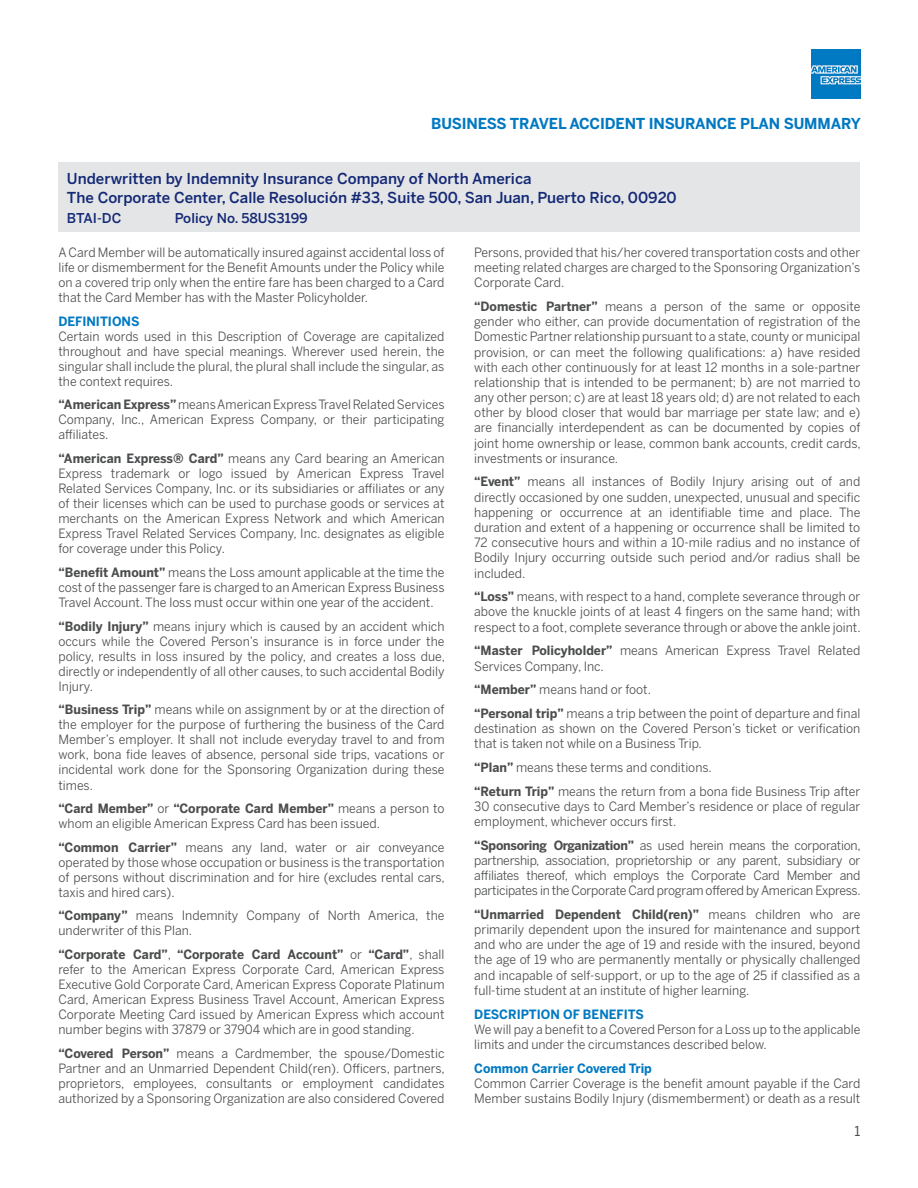
<style>
.page{position:relative;width:918px;height:1188px;background:#fff}
.page>*{position:absolute;margin:0;border:0;box-sizing:border-box;transform-origin:0 0}
.t1{font:500 15px "Benton Sans";color:#142975}
.t2{font:700 15px "Benton Sans";letter-spacing:-.01em;color:#0079c2}
.t3{font:500 13.5px "Benton Sans";color:#142975}
.t4{font:13.5px "Benton Sans";color:#4b4c4d}
.t5{font:12.75px/15px "Benton Sans";color:#4b4c4d;text-align:justify;scale:.96 1}
.subtitulo_1{font:700 12.75px "Benton Sans";color:#0079c2;scale:.96 1}
.subtitulo_2{font:700 12.75px "Benton Sans";color:#0079c2;scale:.96 1}
.s1{font-weight:700}
</style>
<div class="page">
<div style="left:58px;top:162px;width:802px;height:69px;background:#e4e5e7"></div>
<img style="left:811px;top:50px;width:49px;height:49px">
<p class="t2" style="left:431px;top:114px;width:431px">BUSINESS TRAVEL ACCIDENT INSURANCE PLAN SUMMARY</p>
<p class="t1" style="left:67px;top:169px;width:466px">Underwritten by Indemnity Insurance Company of North America</p>
<p class="t1" style="left:67px;top:189px;width:611px">The Corporate Center, Calle Resolución #33, Suite 500, San Juan, Puerto Rico, 00920</p>
<p class="t3" style="left:67px;top:210px;width:56px">BTAI-DC</p>
<p class="t3" style="left:175px;top:210px;width:134px">Policy No. 58US3199</p>
<p class="t5" style="left:58px;top:245px;width:404px">A Card Member will be automatically insured against accidental loss of life or dismemberment for the Benefit Amounts under the Policy while on a covered trip only when the entire fare has been charged to a Card that the Card Member has with the Master Policyholder.</p>
<p class="subtitulo_1" style="left:58px;top:313px;width:86px">DEFINITIONS</p>
<p class="t5" style="left:58px;top:328px;width:404px">Certain words used in this Description of Coverage are capitalized throughout and have special meanings. Wherever used herein, the singular shall include the plural, the plural shall include the singular, as the context requires.</p>
<p class="t5" style="left:58px;top:397px;width:404px"><span class="s1">“American Express”</span> means American Express Travel Related Services Company, Inc., American Express Company, or their participating affiliates.</p>
<p class="t5" style="left:58px;top:451px;width:404px"><span class="s1">“American Express® Card”</span> means any Card bearing an American Express trademark or logo issued by American Express Travel Related Services Company, Inc. or its subsidiaries or affiliates or any of their licenses which can be used to purchase goods or services at merchants on the American Express Network and which American Express Travel Related Services Company, Inc. designates as eligible for coverage under this Policy.</p>
<p class="t5" style="left:58px;top:565px;width:404px"><span class="s1">“Benefit Amount”</span> means the Loss amount applicable at the time the cost of the passenger fare is charged to an American Express Business Travel Account. The loss must occur within one year of the accident.</p>
<p class="t5" style="left:58px;top:618px;width:404px"><span class="s1">“Bodily Injury”</span> means injury which is caused by an accident which occurs while the Covered Person’s insurance is in force under the policy, results in loss insured by the policy, and creates a loss due, directly or independently of all other causes, to such accidental Bodily Injury.</p>
<p class="t5" style="left:58px;top:702px;width:404px"><span class="s1">“Business Trip”</span> means while on assignment by or at the direction of the employer for the purpose of furthering the business of the Card Member’s employer. It shall not include everyday travel to and from work, bona fide leaves of absence, personal side trips, vacations or incidental work done for the Sponsoring Organization during these times.</p>
<p class="t5" style="left:58px;top:801px;width:404px"><span class="s1">“Card Member”</span> or <span class="s1">“Corporate Card Member”</span> means a person to whom an eligible American Express Card has been issued.</p>
<p class="t5" style="left:58px;top:839px;width:404px"><span class="s1">“Common Carrier”</span> means any land, water or air conveyance operated by those whose occupation or business is the transportation of persons without discrimination and for hire (excludes rental cars, taxis and hired cars).</p>
<p class="t5" style="left:58px;top:908px;width:404px"><span class="s1">“Company”</span> means Indemnity Company of North America, the underwriter of this Plan.</p>
<p class="t5" style="left:58px;top:947px;width:404px"><span class="s1">“Corporate Card”</span>, <span class="s1">“Corporate Card Account”</span> or <span class="s1">“Card”</span>, shall refer to the American Express Corporate Card, American Express Executive Gold Corporate Card, American Express Coporate Platinum Card, American Express Business Travel Account, American Express Corporate Meeting Card issued by American Express which account number begins with 37879 or 37904 which are in good standing.</p>
<p class="t5" style="left:58px;top:1046px;width:404px"><span class="s1">“Covered Person”</span> means a Cardmember, the spouse/Domestic Partner and an Unmarried Dependent Child(ren). Officers, partners, proprietors, employees, consultants or employment candidates authorized by a Sponsoring Organization are also considered Covered</p>
<p class="t5" style="left:474px;top:245px;width:404px">Persons, provided that his/her covered transportation costs and other meeting related charges are charged to the Sponsoring Organization’s Corporate Card.</p>
<p class="t5" style="left:474px;top:299px;width:404px"><span class="s1">“Domestic Partner”</span> means a person of the same or opposite gender who either, can provide documentation of registration of the Domestic Partner relationship pursuant to a state, county or municipal provision, or can meet the following qualifications: a) have resided with each other continuously for at least 12 months in a sole-partner relationship that is intended to be permanent; b) are not married to any other person; c) are at least 18 years old; d) are not related to each other by blood closer that would bar marriage per state law; and e) are financially interdependent as can be documented by copies of joint home ownership or lease, common bank accounts, credit cards, investments or insurance.</p>
<p class="t5" style="left:474px;top:474px;width:404px"><span class="s1">“Event”</span> means all instances of Bodily Injury arising out of and directly occasioned by one sudden, unexpected, unusual and specific happening or occurrence at an identifiable time and place. The duration and extent of a happening or occurrence shall be limited to 72 consecutive hours and within a 10-mile radius and no instance of Bodily Injury occurring outside such period and/or radius shall be included.</p>
<p class="t5" style="left:474px;top:589px;width:404px"><span class="s1">“Loss”</span> means, with respect to a hand, complete severance through or above the knuckle joints of at least 4 fingers on the same hand; with respect to a foot, complete severance through or above the ankle joint.</p>
<p class="t5" style="left:474px;top:643px;width:404px"><span class="s1">“Master Policyholder”</span> means American Express Travel Related<br>Services Company, Inc.</p>
<p class="t5" style="left:474px;top:682px;width:186px"><span class="s1">“Member”</span> means hand or foot.</p>
<p class="t5" style="left:474px;top:706px;width:404px"><span class="s1">“Personal trip”</span> means a trip between the point of departure and final destination as shown on the Covered Person’s ticket or verification that is taken not while on a Business Trip.</p>
<p class="t5" style="left:474px;top:760px;width:249px"><span class="s1">“Plan”</span> means these terms and conditions.</p>
<p class="t5" style="left:474px;top:783px;width:404px"><span class="s1">“Return Trip”</span> means the return from a bona fide Business Trip after 30 consecutive days to Card Member’s residence or place of regular employment, whichever occurs first.</p>
<p class="t5" style="left:474px;top:837px;width:404px"><span class="s1">“Sponsoring Organization”</span> as used herein means the corporation, partnership, association, proprietorship or any parent, subsidiary or affiliates thereof, which employs the Corporate Card Member and participates in the Corporate Card program offered by American Express.</p>
<p class="t5" style="left:474px;top:907px;width:404px"><span class="s1">“Unmarried Dependent Child(ren)”</span> means children who are primarily dependent upon the insured for maintenance and support and who are under the age of 19 and reside with the insured, beyond the age of 19 who are permanently mentally or physically challenged and incapable of self-support, or up to the age of 25 if classified as a full-time student at an institute of higher learning.</p>
<p class="subtitulo_1" style="left:474px;top:1006px;width:178px">DESCRIPTION OF BENEFITS</p>
<p class="t5" style="left:474px;top:1021px;width:404px">We will pay a benefit to a Covered Person for a Loss up to the applicable limits and under the circumstances described below.</p>
<p class="subtitulo_2" style="left:474px;top:1060px;width:187px">Common Carrier Covered Trip</p>
<p class="t5" style="left:474px;top:1075px;width:404px">Common Carrier Coverage is the benefit amount payable if the Card<br>Member sustains Bodily Injury (dismemberment) or death as a result</p>
<p class="t4" style="left:854px;top:1123px;width:7px">1</p>
</div>
